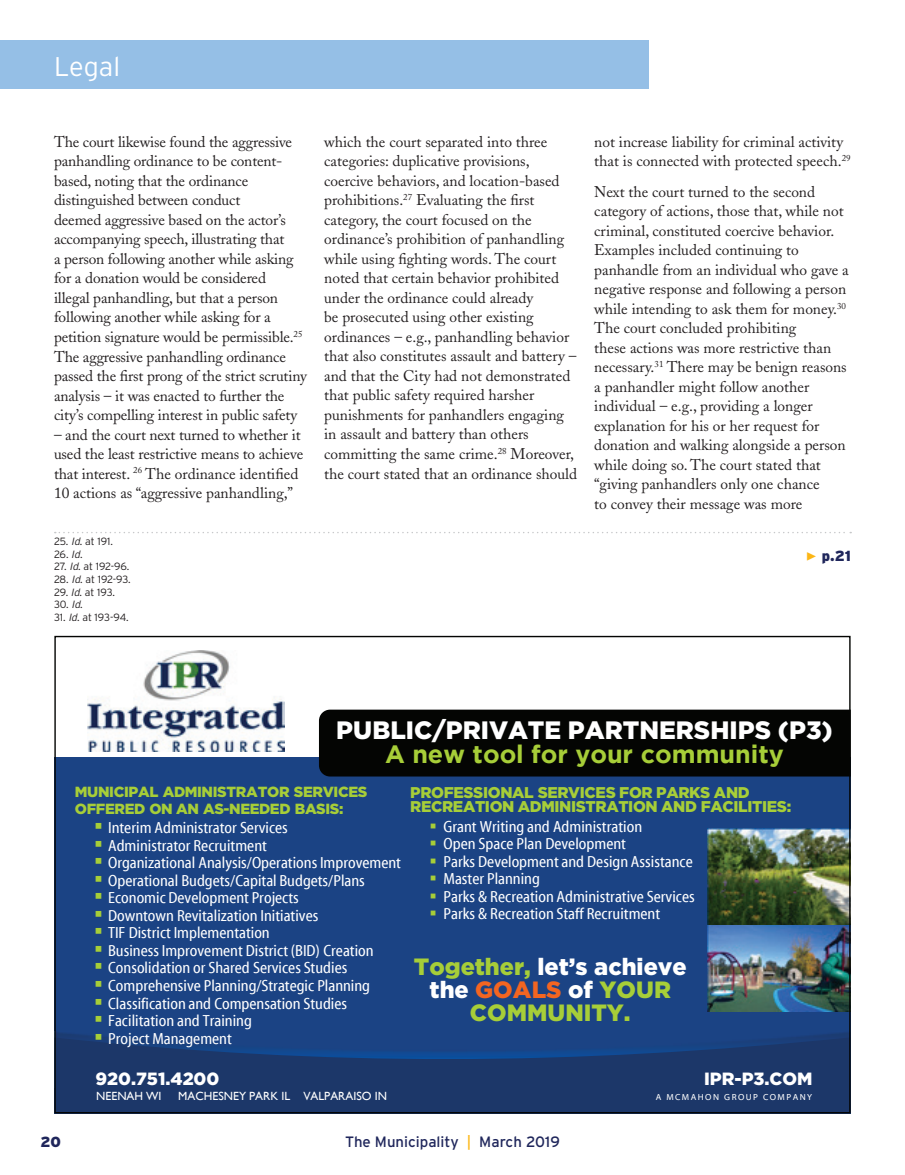
<style>
.page{position:relative;width:905px;height:1175px;background:#fff}
.page>*{position:absolute;margin:0;border:0;box-sizing:border-box;transform-origin:0 0}
.t1{font:300 27px "Interstate";color:#fff}
.t2{font:900 25.05px "Gotham";color:#fff}
.t3{font:700 25.05px "Gotham";color:#a7ce38}
.t4{font:900 23.55px/22.6px "Gotham";color:#a7ce38;text-align:center}
.t5{font:900 17.7px "Gotham";color:#fff}
.t6{font:16.2px/17.5px "Myriad Web Pro Condensed";color:#fff}
.t7{font:900 15.6px/14px "Gotham";letter-spacing:-.025em;color:#a7ce38}
.t8{font:15.3px/19.5px "Adobe Caslon";color:#231f20}
.t9{font:15px "Interstate";color:#1f265b}
.t10{font:900 14.7px/16.2px "Gotham";letter-spacing:-.025em;color:#a7ce38}
.t11{font:900 14.7px "Interstate";color:#1f265b}
.t12{font:11.85px "Gill Sans";letter-spacing:.005em;color:#fff}
.t13{font:300 10.5px "Interstate";letter-spacing:-.01em;color:#231f20}
.t14{font:8.85px "Myriad Web Pro";letter-spacing:.165em;color:#fff}
.s1{font-style:italic}
.s2{font-family:"Minion Pro";font-weight:400;font-size:18px;color:#fcb615}
.s3{color:#fff}
.s4{color:#f36521}
.s5{color:#fcb615}
</style>
<div class="page">
<div style="left:0;top:40px;width:648px;height:49px;background:#95bfe6"></div>
<svg style="left:55px;top:532px;width:796px;height:1px"></svg>
<div style="left:54px;top:636px;width:796px;height:477px;background:#1b4384"></div>
<div style="left:54px;top:636px;width:796px;height:121px;background:#fff"></div>
<svg style="left:56px;top:1037px;width:792px;height:74px;fill:#1c3769"></svg>
<div style="left:319px;top:709px;width:529px;height:67px;background:#040503"></div>
<img style="left:88px;top:650px;width:197px;height:101px">
<img style="left:707px;top:924px;width:141px;height:87px">
<img style="left:707px;top:828px;width:141px;height:96px">
<svg style="left:96px;top:1035px;width:5px;height:4px"></svg>
<h1 class="t1" style="left:54px;top:51px;width:68px">Legal</h1>
<p class="t8" style="left:54px;top:132px;width:254px">The court likewise found the aggressive panhandling ordinance to be content&shy;based, noting that the ordinance distinguished between conduct<br>deemed aggressive based on the actor’s accompanying speech, illustrating that<br>a person following another while asking for a donation would be considered<br>illegal panhandling, but that a person following another while asking for a petition signature would be permissible.<sup>25<br></sup>The aggressive panhandling ordinance passed the first prong of the strict scrutiny analysis – it was enacted to further the city’s compelling interest in public safety</p>
<p class="t8" style="left:54px;top:425px;width:251px">– and the court next turned to whether it used the least restrictive means to achieve that interest. <sup>26</sup> The ordinance identified 10 actions as “aggressive panhandling,”</p>
<p class="t13" style="left:54px;top:535px;width:61px">25. <span class="s1">Id</span>. at 191.</p>
<p class="t13" style="left:54px;top:548px;width:30px">26. <span class="s1">Id</span>.</p>
<p class="t13" style="left:54px;top:561px;width:77px">27. <span class="s1">Id</span>. at 192-96.</p>
<p class="t13" style="left:54px;top:573px;width:78px">28. <span class="s1">Id</span>. at 192-93.</p>
<p class="t13" style="left:54px;top:586px;width:62px">29. <span class="s1">Id</span>. at 193.</p>
<p class="t13" style="left:54px;top:598px;width:30px">30. <span class="s1">Id</span>.</p>
<p class="t13" style="left:54px;top:611px;width:76px">31. <span class="s1">Id</span>. at 193-94.</p>
<p class="t8" style="left:324px;top:132px;width:254px">which the court separated into three categories: duplicative provisions, coercive behaviors, and location-based prohibitions.<sup>27</sup> Evaluating the first category, the court focused on the ordinance’s prohibition of panhandling while using fighting words. The court noted that certain behavior prohibited under the ordinance could already<br>be prosecuted using other existing ordinances – e.g., panhandling behavior that also constitutes assault and battery – and that the City had not demonstrated that public safety required harsher punishments for panhandlers engaging in assault and battery than others committing the same crime.<sup>28</sup> Moreover, the court stated that an ordinance should</p>
<p class="t8" style="left:594px;top:132px;width:258px">not increase liability for criminal activity that is connected with protected speech.<sup>29</sup></p>
<p class="t8" style="left:594px;top:182px;width:256px">Next the court turned to the second category of actions, those that, while not criminal, constituted coercive behavior.<br>Examples included continuing to panhandle from an individual who gave a negative response and following a person while intending to ask them for money.<sup>30<br></sup>The court concluded prohibiting<br>these actions was more restrictive than necessary.<sup>31</sup> There may be benign reasons a panhandler might follow another individual – e.g., providing a longer explanation for his or her request for donation and walking alongside a person while doing so. The court stated that “giving panhandlers only one chance<br>to convey their message was more</p>
<p class="t11" style="left:806px;top:547px;width:46px"><span class="s2">▶</span> p.21</p>
<h2 class="t2" style="left:336px;top:719px;width:498px">PUBLIC/PRIVATE PARTNERSHIPS (P3)</h2>
<h2 class="t3" style="left:385px;top:739px;width:400px">A new tool for your community</h2>
<p class="t10" style="left:75px;top:784px;width:294px">MUNICIPAL ADMINISTRATOR SERVICES<br>OFFERED ON AN AS-NEEDED BASIS:</p>
<p class="t6" style="left:108px;top:819px;width:294px">Interim Administrator Services<br>Administrator Recruitment<br>Organizational Analysis/Operations Improvement Operational Budgets/Capital Budgets/Plans Economic Development Projects<br>Downtown Revitalization Initiatives<br>TIF District Implementation<br>Business Improvement District (BID) Creation Consolidation or Shared Services Studies Comprehensive Planning/Strategic Planning Classification and Compensation Studies Facilitation and Training<br>Project Management</p>
<p class="t5" style="left:96px;top:1070px;width:125px">920.751.4200</p>
<p class="t12" style="left:96px;top:1089px;width:67px">NEENAH WI</p>
<p class="t12" style="left:178px;top:1089px;width:210px">MACHESNEY PARK IL VALPARAISO IN</p>
<p class="t7" style="left:410px;top:785px;width:382px">PROFESSIONAL SERVICES FOR PARKS AND<br>RECREATION ADMINISTRATION AND FACILITIES:</p>
<p class="t6" style="left:443px;top:817px;width:253px">Grant Writing and Administration<br>Open Space Plan Development<br>Parks Development and Design Assistance Master Planning<br>Parks &amp; Recreation Administrative Services Parks &amp; Recreation Staff Recruitment</p>
<h3 class="t4" style="left:414px;top:956px;width:274px">Together, <span class="s3">let’s achieve the</span> <span class="s4">GOALS</span> <span class="s3">of</span> YOUR<br>COMMUNITY.</h3>
<p class="t5" style="left:704px;top:1070px;width:110px">IPR-P3.COM</p>
<p class="t14" style="left:656px;top:1092px;width:158px">A MCMAHON GROUP COMPANY</p>
<p class="t11" style="left:40px;top:1133px;width:22px">20</p>
<p class="t9" style="left:345px;top:1133px;width:216px">The Municipality <span class="s5">|</span> March 2019</p>
</div>
